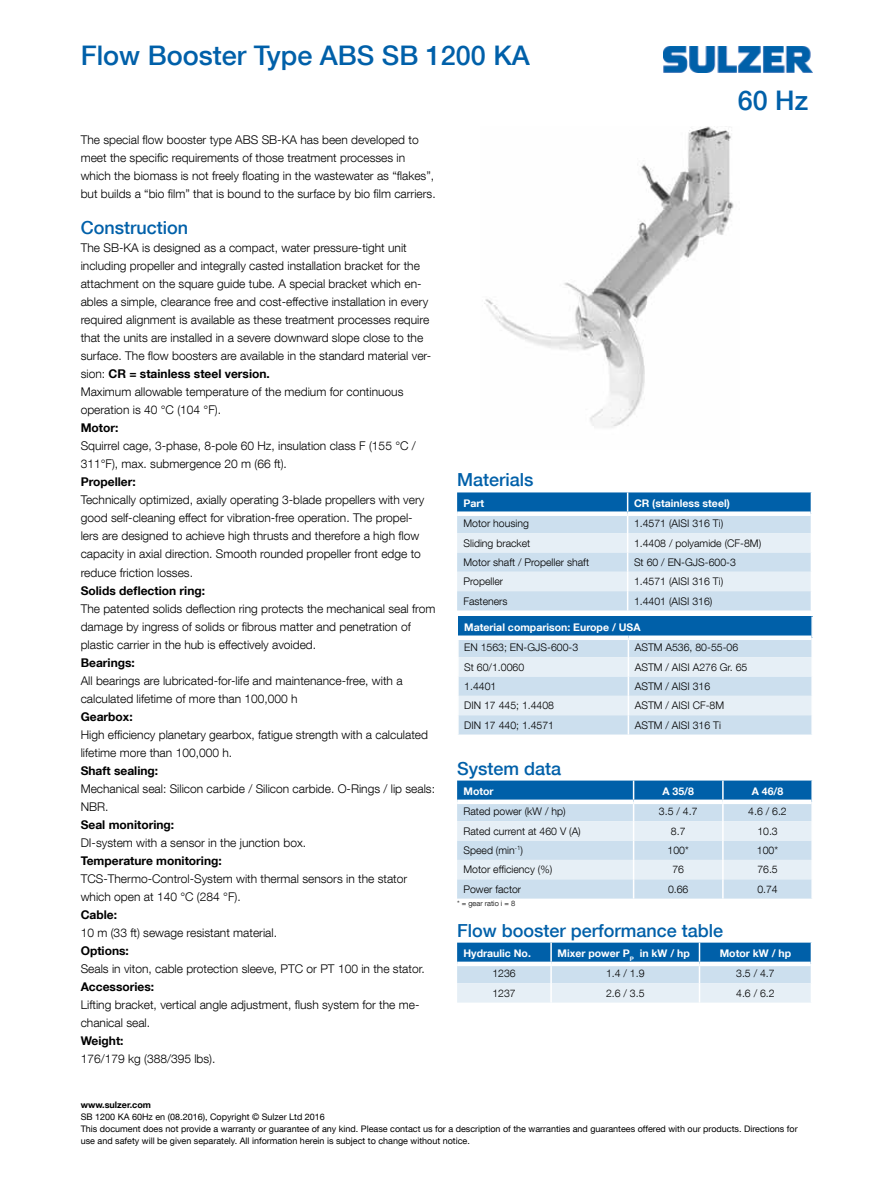
<style>
.page{position:relative;width:893px;height:1191px;background:#fff}
.page>*{position:absolute;margin:0;border:0;box-sizing:border-box;transform-origin:0 0}
.t1{font:500 27px "Helvetica Neue LT Com";color:#0060a9}
.t2{font:500 18px "Helvetica Neue LT Com";color:#0060a9}
.t3{font:300 12px/18px "Helvetica Neue LT Com";color:#000}
.t4{font:700 12px "Helvetica Neue LT Com";color:#000}
.t5{font:300 10.5px "Helvetica Neue LT Com";color:#000}
.t6{font:700 10.5px "Helvetica Neue LT Com";color:#fff}
.t7{font:9px/12px "Helvetica Neue LT Com";color:#000}
.t8{font:700 9px "Helvetica Neue LT Com";color:#000}
.t9{font:300 7.5px "Helvetica Neue LT Com";color:#000}
.s1{font-weight:700}
</style>
<div class="page">
<img style="left:663px;top:46px;width:149px;height:26px">
<img style="left:484px;top:126px;width:250px;height:302px">
<svg style="left:457px;top:492px;width:355px;height:118px;background:#b7d1e6"></svg>
<div style="left:458px;top:616px;width:354px;height:22px;background:#0060a9"></div>
<hr style="left:811px;top:616px;width:2px;height:22px;background:#fff">
<div style="left:457px;top:635px;width:171px;height:5px;background:#fff"></div>
<div style="left:628px;top:635px;width:183px;height:5px;background:#fff"></div>
<svg style="left:458px;top:638px;width:354px;height:96px;background:#d8e6f1"></svg>
<svg style="left:457px;top:780px;width:356px;height:118px;background:#b6d1e6"></svg>
<svg style="left:457px;top:942px;width:355px;height:60px;background:#98bedc"></svg>
<h1 class="t1" style="left:81px;top:39px;width:451px">Flow Booster Type ABS SB 1200 KA</h1>
<h1 class="t1" style="left:738px;top:84px;width:72px">60 Hz</h1>
<p class="t3" style="left:81px;top:131px;width:356px">The special flow booster type ABS SB-KA has been developed to meet the specific requirements of those treatment processes in which the biomass is not freely floating in the wastewater as “flakes”, but builds a “bio film” that is bound to the surface by bio film carriers.</p>
<h2 class="t2" style="left:81px;top:217px;width:109px">Construction</h2>
<p class="t3" style="left:81px;top:239px;width:352px">The SB-KA is designed as a compact, water pressure-tight unit including propeller and integrally casted installation bracket for the attachment on the square guide tube. A special bracket which en&shy;ables a simple, clearance free and cost-effective installation in every required alignment is available as these treatment processes require that the units are installed in a severe downward slope close to the surface. The flow boosters are available in the standard material ver&shy;sion: <span class="s1">CR = stainless steel version.<br></span>Maximum allowable temperature of the medium for continuous operation is 40 °C (104 °F).</p>
<p class="t4" style="left:81px;top:420px;width:39px">Motor:</p>
<p class="t3" style="left:81px;top:437px;width:337px">Squirrel cage, 3-phase, 8-pole 60 Hz, insulation class F (155 °C /<br>311°F), max. submergence 20 m (66 ft).</p>
<p class="t4" style="left:81px;top:474px;width:57px">Propeller:</p>
<p class="t3" style="left:81px;top:491px;width:345px">Technically optimized, axially operating 3-blade propellers with very good self-cleaning effect for vibration-free operation. The propel&shy;lers are designed to achieve high thrusts and therefore a high flow capacity in axial direction. Smooth rounded propeller front edge to reduce friction losses.</p>
<p class="t4" style="left:81px;top:582px;width:126px">Solids deflection ring:</p>
<p class="t3" style="left:81px;top:599px;width:356px">The patented solids deflection ring protects the mechanical seal from damage by ingress of solids or fibrous matter and penetration of plastic carrier in the hub is effectively avoided.</p>
<p class="t4" style="left:81px;top:654px;width:56px">Bearings:</p>
<p class="t3" style="left:81px;top:671px;width:323px">All bearings are lubricated-for-life and maintenance-free, with a calculated lifetime of more than 100,000 h</p>
<p class="t4" style="left:81px;top:708px;width:53px">Gearbox:</p>
<p class="t3" style="left:81px;top:725px;width:349px">High efficiency planetary gearbox, fatigue strength with a calculated lifetime more than 100,000 h.</p>
<p class="t4" style="left:81px;top:762px;width:79px">Shaft sealing:</p>
<p class="t3" style="left:81px;top:779px;width:356px">Mechanical seal: Silicon carbide / Silicon carbide. O-Rings / lip seals:<br>NBR.</p>
<p class="t4" style="left:81px;top:816px;width:95px">Seal monitoring:</p>
<p class="t3" style="left:81px;top:833px;width:227px">DI-system with a sensor in the junction box.</p>
<p class="t4" style="left:81px;top:852px;width:143px">Temperature monitoring:</p>
<p class="t3" style="left:81px;top:869px;width:328px">TCS-Thermo-Control-System with thermal sensors in the stator which open at 140 °C (284 °F).</p>
<p class="t4" style="left:81px;top:906px;width:38px">Cable:</p>
<p class="t3" style="left:81px;top:923px;width:198px">10 m (33 ft) sewage resistant material.</p>
<p class="t4" style="left:81px;top:942px;width:50px">Options:</p>
<p class="t3" style="left:81px;top:959px;width:345px">Seals in viton, cable protection sleeve, PTC or PT 100 in the stator.</p>
<p class="t4" style="left:81px;top:978px;width:75px">Accessories:</p>
<p class="t3" style="left:81px;top:995px;width:340px">Lifting bracket, vertical angle adjustment, flush system for the me&shy;chanical seal.</p>
<p class="t4" style="left:81px;top:1032px;width:44px">Weight:</p>
<p class="t3" style="left:81px;top:1049px;width:136px">176/179 kg (388/395 lbs).</p>
<p class="t8" style="left:81px;top:1099px;width:72px">www.sulzer.com</p>
<p class="t7" style="left:81px;top:1110px;width:718px">SB 1200 KA 60Hz en (08.2016), Copyright © Sulzer Ltd 2016<br>This document does not provide a warranty or guarantee of any kind. Please contact us for a description of the warranties and guarantees offered with our products. Directions for use and safety will be given separately. All information herein is subject to change without notice.</p>
<h2 class="t2" style="left:457px;top:469px;width:78px">Materials</h2>
<p class="t6" style="left:463px;top:496px;width:22px">Part</p>
<p class="t6" style="left:634px;top:496px;width:97px">CR (stainless steel)</p>
<p class="t5" style="left:463px;top:517px;width:67px">Motor housing</p>
<p class="t5" style="left:634px;top:517px;width:91px">1.4571 (AISI 316 Ti)</p>
<p class="t5" style="left:463px;top:536px;width:68px">Sliding bracket</p>
<p class="t5" style="left:634px;top:536px;width:129px">1.4408 / polyamide (CF-8M)</p>
<p class="t5" style="left:463px;top:556px;width:127px">Motor shaft / Propeller shaft</p>
<p class="t5" style="left:634px;top:556px;width:103px">St 60 / EN-GJS-600-3</p>
<p class="t5" style="left:463px;top:575px;width:41px">Propeller</p>
<p class="t5" style="left:634px;top:575px;width:91px">1.4571 (AISI 316 Ti)</p>
<p class="t5" style="left:463px;top:594px;width:46px">Fasteners</p>
<p class="t5" style="left:634px;top:594px;width:80px">1.4401 (AISI 316)</p>
<p class="t6" style="left:464px;top:620px;width:178px">Material comparison: Europe / USA</p>
<p class="t5" style="left:464px;top:641px;width:115px">EN 1563; EN-GJS-600-3</p>
<p class="t5" style="left:635px;top:641px;width:105px">ASTM A536, 80-55-06</p>
<p class="t5" style="left:464px;top:660px;width:61px">St 60/1.0060</p>
<p class="t5" style="left:635px;top:660px;width:114px">ASTM / AISI A276 Gr. 65</p>
<p class="t5" style="left:464px;top:680px;width:34px">1.4401</p>
<p class="t5" style="left:635px;top:680px;width:77px">ASTM / AISI 316</p>
<p class="t5" style="left:464px;top:699px;width:91px">DIN 17 445; 1.4408</p>
<p class="t5" style="left:635px;top:699px;width:91px">ASTM / AISI CF-8M</p>
<p class="t5" style="left:464px;top:718px;width:91px">DIN 17 440; 1.4571</p>
<p class="t5" style="left:635px;top:718px;width:88px">ASTM / AISI 316 Ti</p>
<h2 class="t2" style="left:457px;top:757px;width:106px">System data</h2>
<p class="t6" style="left:463px;top:784px;width:32px">Motor</p>
<p class="t6" style="left:662px;top:784px;width:33px">A 35/8</p>
<p class="t6" style="left:752px;top:784px;width:33px">A 46/8</p>
<p class="t5" style="left:463px;top:805px;width:104px">Rated power (kW / hp)</p>
<p class="t5" style="left:659px;top:805px;width:40px">3.5 / 4.7</p>
<p class="t5" style="left:748px;top:805px;width:40px">4.6 / 6.2</p>
<p class="t5" style="left:463px;top:824px;width:119px">Rated current at 460 V (A)</p>
<p class="t5" style="left:671px;top:824px;width:16px">8.7</p>
<p class="t5" style="left:757px;top:824px;width:22px">10.3</p>
<p class="t5" style="left:463px;top:844px;width:61px">Speed (min<sup>-1</sup>)</p>
<p class="t5" style="left:668px;top:844px;width:23px">100*</p>
<p class="t5" style="left:757px;top:844px;width:23px">100*</p>
<p class="t5" style="left:463px;top:863px;width:90px">Motor efficiency (%)</p>
<p class="t5" style="left:672px;top:863px;width:13px">76</p>
<p class="t5" style="left:757px;top:863px;width:22px">76.5</p>
<p class="t5" style="left:463px;top:882px;width:59px">Power factor</p>
<p class="t5" style="left:668px;top:882px;width:22px">0.66</p>
<p class="t5" style="left:757px;top:882px;width:22px">0.74</p>
<p class="t9" style="left:457px;top:899px;width:60px">* = gear ratio i = 8</p>
<h2 class="t2" style="left:457px;top:919px;width:268px">Flow booster performance table</h2>
<p class="t6" style="left:463px;top:946px;width:69px">Hydraulic No.</p>
<p class="t6" style="left:557px;top:946px;width:134px">Mixer power P<sub>P</sub> in kW / hp</p>
<p class="t6" style="left:720px;top:946px;width:73px">Motor kW / hp</p>
<p class="t5" style="left:492px;top:967px;width:25px">1236</p>
<p class="t5" style="left:606px;top:967px;width:40px">1.4 / 1.9</p>
<p class="t5" style="left:736px;top:967px;width:40px">3.5 / 4.7</p>
<p class="t5" style="left:492px;top:986px;width:25px">1237</p>
<p class="t5" style="left:606px;top:986px;width:40px">2.6 / 3.5</p>
<p class="t5" style="left:736px;top:986px;width:40px">4.6 / 6.2</p>
</div>
